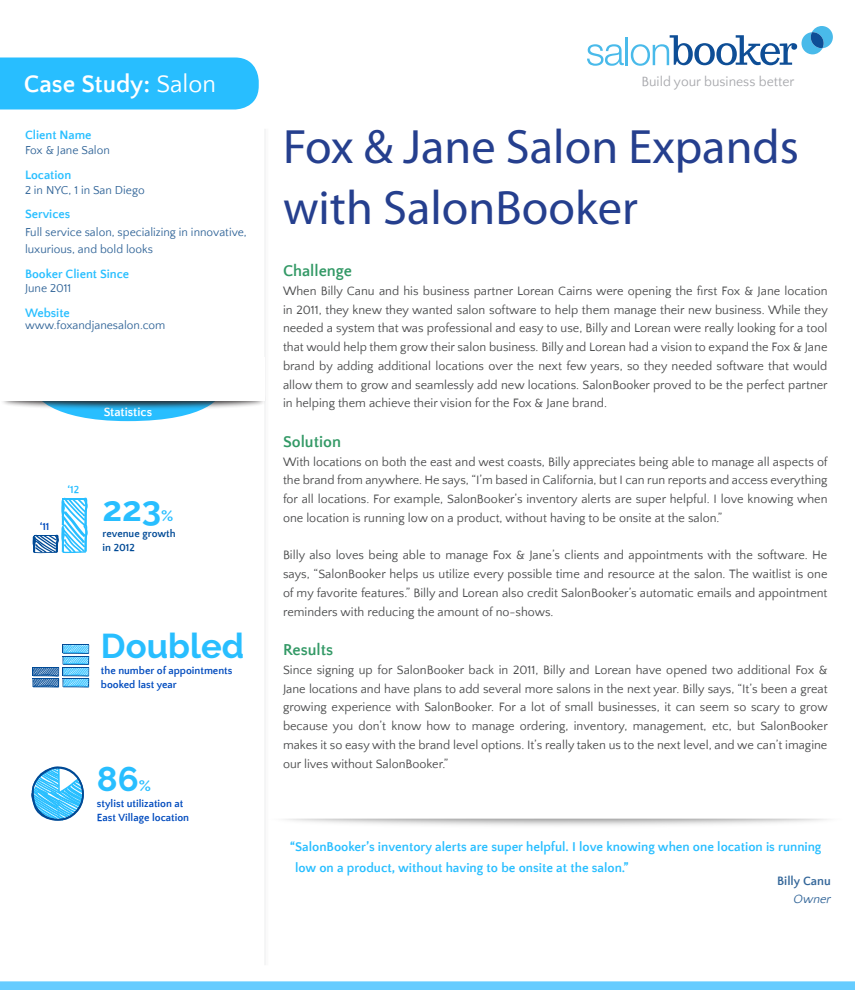
<style>
.page{position:relative;width:855px;height:990px;background:#fff}
.page>*{position:absolute;margin:0;border:0;box-sizing:border-box;transform-origin:0 0}
.t1{font:48.5px/61.2px "Myriad Pro";color:#253f8e}
.t2{font:700 34.62px "Raleway";color:#28beff}
.t3{font:700 24.88px "Quattrocento Sans";color:#fff}
.t4{font:700 16.25px "Quattrocento Sans";color:#396}
.t5{font:700 15.38px "Raleway";color:#28beff}
.t6{font:13.75px "Quattrocento Sans";color:#a8a9ad}
.t7{font:700 13.12px/21.2px "Quattrocento Sans";color:#28beff}
.t8{font:12.5px/18.8px "Quattrocento Sans";color:#4b4c4d;text-align:justify}
.t9{font:700 12.5px "Quattrocento Sans";color:#29bfff}
.t10{font:700 12.5px "Quattrocento Sans";color:#fff}
.t11{font:700 12.5px "Quattrocento Sans";color:#369}
.t12{font:italic 12.5px "Quattrocento Sans";color:#369}
.t13{font:11.88px "Quattrocento Sans";color:#369}
.t14{font:700 10.75px "Quattrocento Sans";color:#004bbe}
.t15{font:700 10.75px "Quattrocento Sans";color:#004a96}
.t16{font:700 10.75px "Quattrocento Sans";color:#28beff}
.s1{font-weight:400}
</style>
<div class="page">
<svg style="left:57px;top:410px;width:144px;height:11px"></svg>
<svg style="left:587px;top:44px;width:37px;height:22px"></svg>
<hr style="left:626px;top:37px;width:2px;height:28px;background:#49baea">
<svg style="left:631px;top:26px;width:202px;height:40px"></svg>
<div style="left:0;top:58px;width:259px;height:51px;background:#28beff"></div>
<svg style="left:0;top:981px;width:855px;height:9px;background:#6cceff"></svg>
<hr style="left:265px;top:129px;width:3px;height:836px;background:#c7c8ca">
<div style="left:0;top:388px;width:267px;height:22px;background:#231f20;opacity:.9"></div>
<div style="left:0;top:357px;width:265px;height:44px;background:#fff"></div>
<svg style="left:31px;top:766px;width:53px;height:55px"></svg>
<svg style="left:32px;top:498px;width:56px;height:55px"></svg>
<svg style="left:32px;top:645px;width:57px;height:43px"></svg>
<p class="t3" style="left:24px;top:71px;width:194px">Case Study: <span class="s1">Salon</span></p>
<p class="t9" style="left:25px;top:129px;width:68px">Client Name</p>
<p class="t13" style="left:25px;top:144px;width:86px">Fox &amp; Jane Salon</p>
<p class="t9" style="left:25px;top:168px;width:48px">Location</p>
<p class="t13" style="left:25px;top:184px;width:121px">2 in NYC, 1 in San Diego</p>
<p class="t9" style="left:25px;top:208px;width:47px">Services</p>
<p class="t13" style="left:25px;top:226px;width:223px">Full service salon, specializing in innovative,</p>
<p class="t13" style="left:25px;top:243px;width:130px">luxurious, and bold looks</p>
<p class="t9" style="left:25px;top:267px;width:106px">Booker Client Since</p>
<p class="t13" style="left:25px;top:282px;width:48px">June 2011</p>
<p class="t9" style="left:25px;top:306px;width:46px">Website</p>
<p class="t13" style="left:25px;top:319px;width:142px">www.foxandjanesalon.com</p>
<p class="t10" style="left:104px;top:405px;width:50px">Statistics</p>
<p class="t14" style="left:40px;top:521px;width:11px">‘11</p>
<p class="t16" style="left:67px;top:484px;width:13px">‘12</p>
<p class="t2" style="left:103px;top:490px;width:60px">223</p>
<p class="t5" style="left:161px;top:507px;width:14px">%</p>
<p class="t15" style="left:103px;top:528px;width:75px">revenue growth</p>
<p class="t15" style="left:103px;top:542px;width:34px">in 2012</p>
<p class="t2" style="left:101px;top:626px;width:145px">Doubled</p>
<p class="t14" style="left:101px;top:664px;width:133px">the number of appointments</p>
<p class="t14" style="left:101px;top:678px;width:78px">booked last year</p>
<p class="t2" style="left:97px;top:759px;width:43px">86</p>
<p class="t5" style="left:139px;top:776px;width:14px">%</p>
<p class="t14" style="left:97px;top:798px;width:88px">stylist utilization at</p>
<p class="t14" style="left:97px;top:812px;width:94px">East Village location</p>
<p class="t6" style="left:642px;top:74px;width:154px">Build your business better</p>
<p class="t1" style="left:283px;top:115px;width:518px">Fox &amp; Jane Salon Expands with SalonBooker</p>
<p class="t4" style="left:283px;top:262px;width:71px">Challenge</p>
<p class="t8" style="left:283px;top:282px;width:546px">When Billy Canu and his business partner Lorean Cairns were opening the first Fox &amp; Jane location in 2011, they knew they wanted salon software to help them manage their new business. While they needed a system that was professional and easy to use, Billy and Lorean were really looking for a tool that would help them grow their salon business. Billy and Lorean had a vision to expand the Fox &amp; Jane brand by adding additional locations over the next few years, so they needed software that would allow them to grow and seamlessly add new locations. SalonBooker proved to be the perfect partner in helping them achieve their vision for the Fox &amp; Jane brand.</p>
<p class="t4" style="left:283px;top:433px;width:59px">Solution</p>
<p class="t8" style="left:283px;top:452px;width:546px">With locations on both the east and west coasts, Billy appreciates being able to manage all aspects of the brand from anywhere. He says, “I’m based in California, but I can run reports and access everything for all locations. For example, SalonBooker’s inventory alerts are super helpful. I love knowing when one location is running low on a product, without having to be onsite at the salon.”</p>
<p class="t8" style="left:283px;top:546px;width:546px">Billy also loves being able to manage Fox &amp; Jane’s clients and appointments with the software. He says, “SalonBooker helps us utilize every possible time and resource at the salon. The waitlist is one of my favorite features.” Billy and Lorean also credit SalonBooker’s automatic emails and appointment reminders with reducing the amount of no-shows.</p>
<p class="t4" style="left:283px;top:641px;width:52px">Results</p>
<p class="t8" style="left:283px;top:661px;width:546px">Since signing up for SalonBooker back in 2011, Billy and Lorean have opened two additional Fox &amp; Jane locations and have plans to add several more salons in the next year. Billy says, “It’s been a great growing experience with SalonBooker. For a lot of small businesses, it can seem so scary to grow because you don’t know how to manage ordering, inventory, management, etc, but SalonBooker makes it so easy with the brand level options. It’s really taken us to the next level, and we can’t imagine our lives without SalonBooker.”</p>
<p class="t7" style="left:295px;top:837px;width:528px;text-indent:-5px">“SalonBooker’s inventory alerts are super helpful. I love knowing when one location is running low on a product, without having to be onsite at the salon.”</p>
<p class="t11" style="left:777px;top:875px;width:55px">Billy Canu</p>
<p class="t12" style="left:794px;top:892px;width:39px">Owner</p>
</div>
